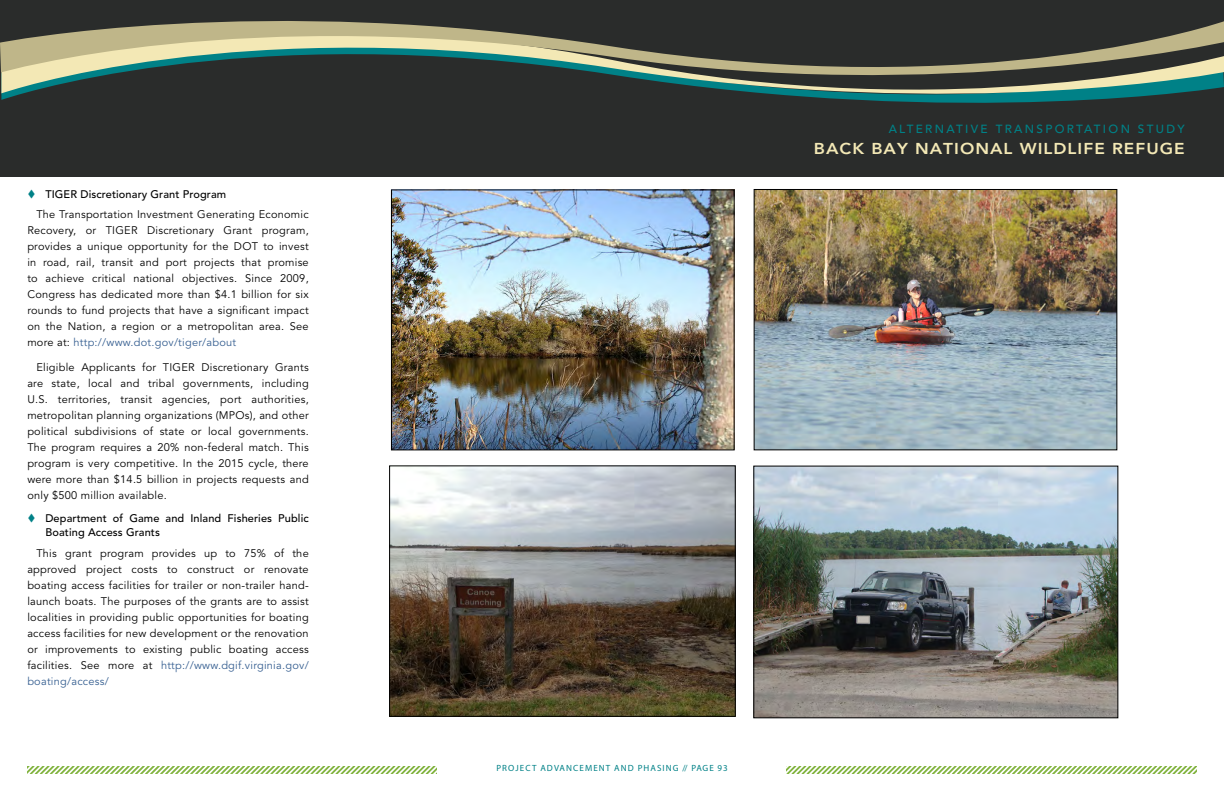
<style>
.page{position:relative;width:1224px;height:792px;background:#fff}
.page>*{position:absolute;margin:0;border:0;box-sizing:border-box;transform-origin:0 0}
.t1{font:800 15.7px "Avenir LT Std";letter-spacing:.06em;color:#f3e8b5;scale:1.1 1}
.t2{font:500 11.7px "Avenir LT Std";letter-spacing:.2em;color:#008187}
.t3{font:11px/16px "Avenir LT Std";letter-spacing:.02em;color:#000;text-align:justify}
.t4{font:500 11px/14px "Avenir LT Std";letter-spacing:.01em;color:#000}
.t5{font:9px "Myriad Pro";letter-spacing:.12em;color:#008187}
.s1{color:#365f91}
</style>
<div class="page">
<svg style="left:27px;top:766px;width:1170px;height:8px"></svg>
<div style="left:438px;top:764px;width:348px;height:16px;background:#fff"></div>
<div style="left:0;top:0;width:1224px;height:176px;background:#2a2c2b"></div>
<svg style="left:0;top:21px;width:1224px;height:82px"></svg>
<img style="left:756px;top:468px;width:360px;height:248px">
<div style="left:754px;top:466px;width:364px;height:252px;border:1px solid #000"></div>
<img style="left:756px;top:191px;width:359px;height:257px">
<div style="left:754px;top:189px;width:363px;height:261px;border:1px solid #000"></div>
<img style="left:392px;top:468px;width:341px;height:246px">
<img style="left:393px;top:192px;width:339px;height:256px">
<div style="left:391px;top:190px;width:343px;height:260px;border:1px solid #000"></div>
<div style="left:857px;top:616px;width:13px;height:8px;background:#c8c2ba;border:1px solid #a8a49e"></div>
<p class="t4" style="left:45px;top:187px;width:182px">TIGER Discretionary Grant Program</p>
<p class="t3" style="left:27px;top:207px;width:283px;text-indent:9px">The Transportation Investment Generating Economic Recovery, or TIGER Discretionary Grant program, provides a unique opportunity for the DOT to invest in road, rail, transit and port projects that promise to achieve critical national objectives. Since 2009, Congress has dedicated more than $4.1 billion for six rounds to fund projects that have a significant impact on the Nation, a region or a metropolitan area. See more at: <span class="s1">http://www.dot.gov/tiger/about</span></p>
<p class="t3" style="left:27px;top:360px;width:283px;text-indent:9px">Eligible Applicants for TIGER Discretionary Grants are state, local and tribal governments, including U.S. territories, transit agencies, port authorities, metropolitan planning organizations (MPOs), and other political subdivisions of state or local governments.<br>The program requires a 20% non-federal match. This program is very competitive. In the 2015 cycle, there were more than $14.5 billion in projects requests and only $500 million available.</p>
<p class="t4" style="left:45px;top:512px;width:265px">Department of Game and Inland Fisheries Public<br>Boating Access Grants</p>
<p class="t3" style="left:27px;top:545px;width:283px;text-indent:9px">This grant program provides up to 75% of the approved project costs to construct or renovate boating access facilities for trailer or non-trailer hand&shy;launch boats. The purposes of the grants are to assist localities in providing public opportunities for boating access facilities for new development or the renovation or improvements to existing public boating access facilities. See more at <span class="s1">http://www.dgif.virginia.gov/ boating/access/</span></p>
<p class="t2" style="left:889px;top:122px;width:298px">alternative transportation study</p>
<h1 class="t1" style="left:814px;top:139px;width:339px">BACK BAY NATIONAL WILDLIFE REFUGE</h1>
<p class="t5" style="left:496px;top:762px;width:233px">PROJECT ADVANCEMENT AND PHASING // PAGE 93</p>
</div>
